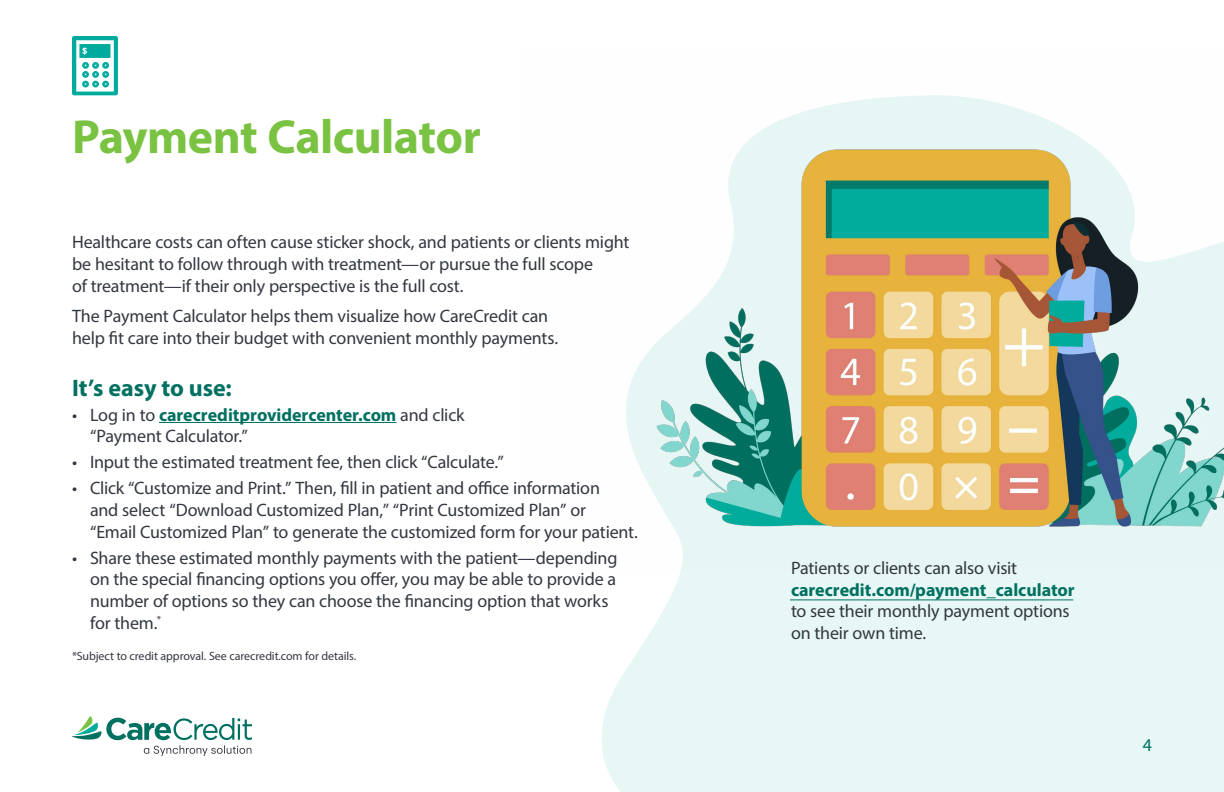
<style>
.page{position:relative;width:1224px;height:792px;background:#fff}
.page>*{position:absolute;margin:0;border:0;box-sizing:border-box;transform-origin:0 0}
.t1{font:700 48px "Myriad Pro";letter-spacing:-.01em;color:#7ac242}
.t2{font:700 24px "Myriad Pro";letter-spacing:-.005em;color:#007061}
.t3{font:18px/21.6px "Myriad Pro";letter-spacing:-.01em;color:#333840}
.t4{font:700 18px "Myriad Pro";letter-spacing:-.005em;color:#007061}
.t5{font:18px "Myriad Pro";color:#007061}
.t6{font:12px "Myriad Pro";letter-spacing:-.01em;color:#333840}
.s1{font-weight:700;color:#007061}
</style>
<div class="page">
<div style="left:601px;top:571px;width:623px;height:221px;background:#e6f7f5"></div>
<svg style="left:72px;top:716px;width:180px;height:40px"></svg>
<hr style="left:159px;top:422px;width:237px;height:1px;background:#007061">
<svg style="left:72px;top:36px;width:46px;height:59px"></svg>
<img style="left:626px;top:95px;width:598px;height:476px">
<hr style="left:790px;top:599px;width:283px;height:1px;background:#007061">
<h1 class="t1" style="left:72px;top:106px;width:410px">Payment Calculator</h1>
<p class="t3" style="left:72px;top:231px;width:559px">Healthcare costs can often cause sticker shock, and patients or clients might be hesitant to follow through with treatment—or pursue the full scope<br>of treatment—if their only perspective is the full cost.</p>
<p class="t3" style="left:72px;top:305px;width:488px">The Payment Calculator helps them visualize how CareCredit can help fit care into their budget with convenient monthly payments.</p>
<h2 class="t2" style="left:72px;top:372px;width:161px">It’s easy to use:</h2>
<p class="t3" style="left:90px;top:404px;width:376px;text-indent:-18px">• Log in to <span class="s1">carecreditprovidercenter.com</span> and click “Payment Calculator.”</p>
<p class="t3" style="left:72px;top:451px;width:433px">• Input the estimated treatment fee, then click “Calculate.”</p>
<p class="t3" style="left:90px;top:477px;width:549px;text-indent:-18px">• Click “Customize and Print.” Then, fill in patient and office information<br>and select “Download Customized Plan,” “Print Customized Plan” or<br>“Email Customized Plan” to generate the customized form for your patient.</p>
<p class="t3" style="left:90px;top:547px;width:529px;text-indent:-18px">• Share these estimated monthly payments with the patient—depending on the special financing options you offer, you may be able to provide a number of options so they can choose the financing option that works for them.<sup>*</sup></p>
<p class="t6" style="left:72px;top:648px;width:286px">*Subject to credit approval. See carecredit.com for details.</p>
<p class="t3" style="left:791px;top:557px;width:228px">Patients or clients can also visit</p>
<p class="t4" style="left:791px;top:578px;width:285px">carecredit.com/payment_calculator</p>
<p class="t3" style="left:791px;top:600px;width:280px">to see their monthly payment options on their own time.</p>
<p class="t5" style="left:1143px;top:734px;width:11px">4</p>
</div>
